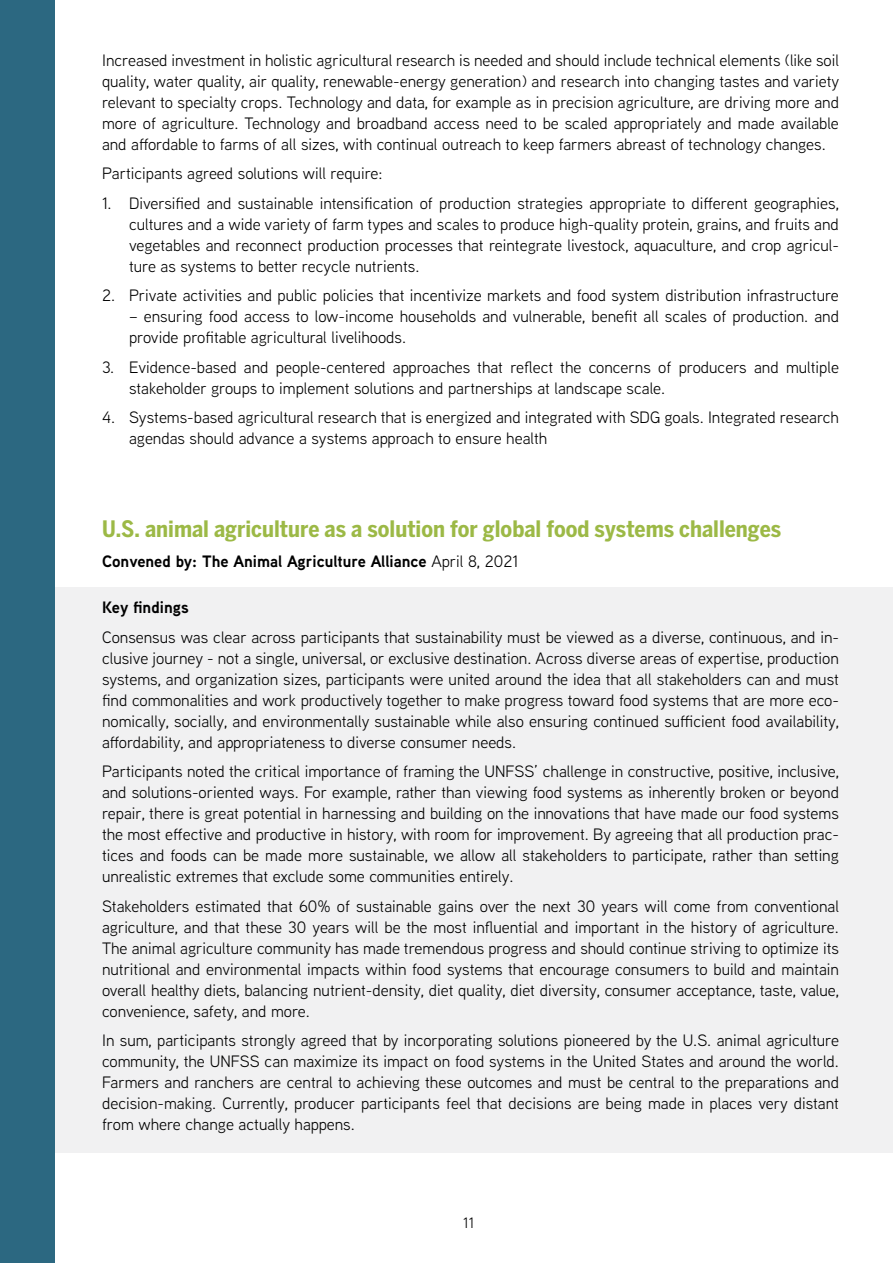
<style>
.page{position:relative;width:893px;height:1263px;background:#fff}
.page>*{position:absolute;margin:0;border:0;box-sizing:border-box;transform-origin:0 0}
.t1{font:700 condensed 22.5px "Benton Sans";color:#9cb946}
.t2{font:16.5px/21px "Aaux Next";color:#000;text-align:justify}
.t3{font:700 16.5px "Aaux Next";color:#000}
.t4{font:15px "Aaux Next";color:#000}
.s1{font-weight:400}
</style>
<div class="page">
<div style="left:54px;top:587px;width:839px;height:565px;background:#f1f1f2"></div>
<div style="left:0;top:0;width:54px;height:1263px;background:#2c6881"></div>
<p class="t2" style="left:102px;top:49px;width:739px">Increased investment in holistic agricultural research is needed and should include technical elements (like soil quality, water quality, air quality, renewable-energy generation) and research into changing tastes and variety relevant to specialty crops. Technology and data, for example as in precision agriculture, are driving more and more of agriculture. Technology and broadband access need to be scaled appropriately and made available and affordable to farms of all sizes, with continual outreach to keep farmers abreast of technology changes.</p>
<p class="t2" style="left:102px;top:162px;width:282px">Participants agreed solutions will require:</p>
<p class="t2" style="left:129px;top:192px;width:711px;text-indent:-27px">1. Diversified and sustainable intensification of production strategies appropriate to different geographies, cultures and a wide variety of farm types and scales to produce high-quality protein, grains, and fruits and vegetables and reconnect production processes that reintegrate livestock, aquaculture, and crop agricul&shy;ture as systems to better recycle nutrients.</p>
<p class="t2" style="left:102px;top:284px;width:738px">2. Private activities and public policies that incentivize markets and food system distribution infrastructure</p>
<p class="t2" style="left:129px;top:305px;width:711px">– ensuring food access to low-income households and vulnerable, benefit all scales of production. and provide profitable agricultural livelihoods.</p>
<p class="t2" style="left:129px;top:356px;width:711px;text-indent:-27px">3. Evidence-based and people-centered approaches that reflect the concerns of producers and multiple stakeholder groups to implement solutions and partnerships at landscape scale.</p>
<p class="t2" style="left:129px;top:406px;width:711px;text-indent:-27px">4. Systems-based agricultural research that is energized and integrated with SDG goals. Integrated research agendas should advance a systems approach to ensure health</p>
<h1 class="t1" style="left:102px;top:516px;width:681px">U.S. animal agriculture as a solution for global food systems challenges</h1>
<p class="t3" style="left:102px;top:549px;width:418px">Convened by: The Animal Agriculture Alliance <span class="s1">April 8, 2021</span></p>
<p class="t3" style="left:102px;top:596px;width:88px">Key findings</p>
<p class="t2" style="left:102px;top:626px;width:738px">Consensus was clear across participants that sustainability must be viewed as a diverse, continuous, and in&shy;clusive journey - not a single, universal, or exclusive destination. Across diverse areas of expertise, production systems, and organization sizes, participants were united around the idea that all stakeholders can and must find commonalities and work productively together to make progress toward food systems that are more eco&shy;nomically, socially, and environmentally sustainable while also ensuring continued sufficient food availability, affordability, and appropriateness to diverse consumer needs.</p>
<p class="t2" style="left:102px;top:760px;width:738px">Participants noted the critical importance of framing the UNFSS’ challenge in constructive, positive, inclusive, and solutions-oriented ways. For example, rather than viewing food systems as inherently broken or beyond repair, there is great potential in harnessing and building on the innovations that have made our food systems the most effective and productive in history, with room for improvement. By agreeing that all production prac&shy;tices and foods can be made more sustainable, we allow all stakeholders to participate, rather than setting unrealistic extremes that exclude some communities entirely.</p>
<p class="t2" style="left:102px;top:895px;width:738px">Stakeholders estimated that 60% of sustainable gains over the next 30 years will come from conventional agriculture, and that these 30 years will be the most influential and important in the history of agriculture.<br>The animal agriculture community has made tremendous progress and should continue striving to optimize its nutritional and environmental impacts within food systems that encourage consumers to build and maintain overall healthy diets, balancing nutrient-density, diet quality, diet diversity, consumer acceptance, taste, value, convenience, safety, and more.</p>
<p class="t2" style="left:102px;top:1029px;width:738px">In sum, participants strongly agreed that by incorporating solutions pioneered by the U.S. animal agriculture community, the UNFSS can maximize its impact on food systems in the United States and around the world.<br>Farmers and ranchers are central to achieving these outcomes and must be central to the preparations and decision-making. Currently, producer participants feel that decisions are being made in places very distant from where change actually happens.</p>
<p class="t4" style="left:463px;top:1213px;width:13px">11</p>
</div>
